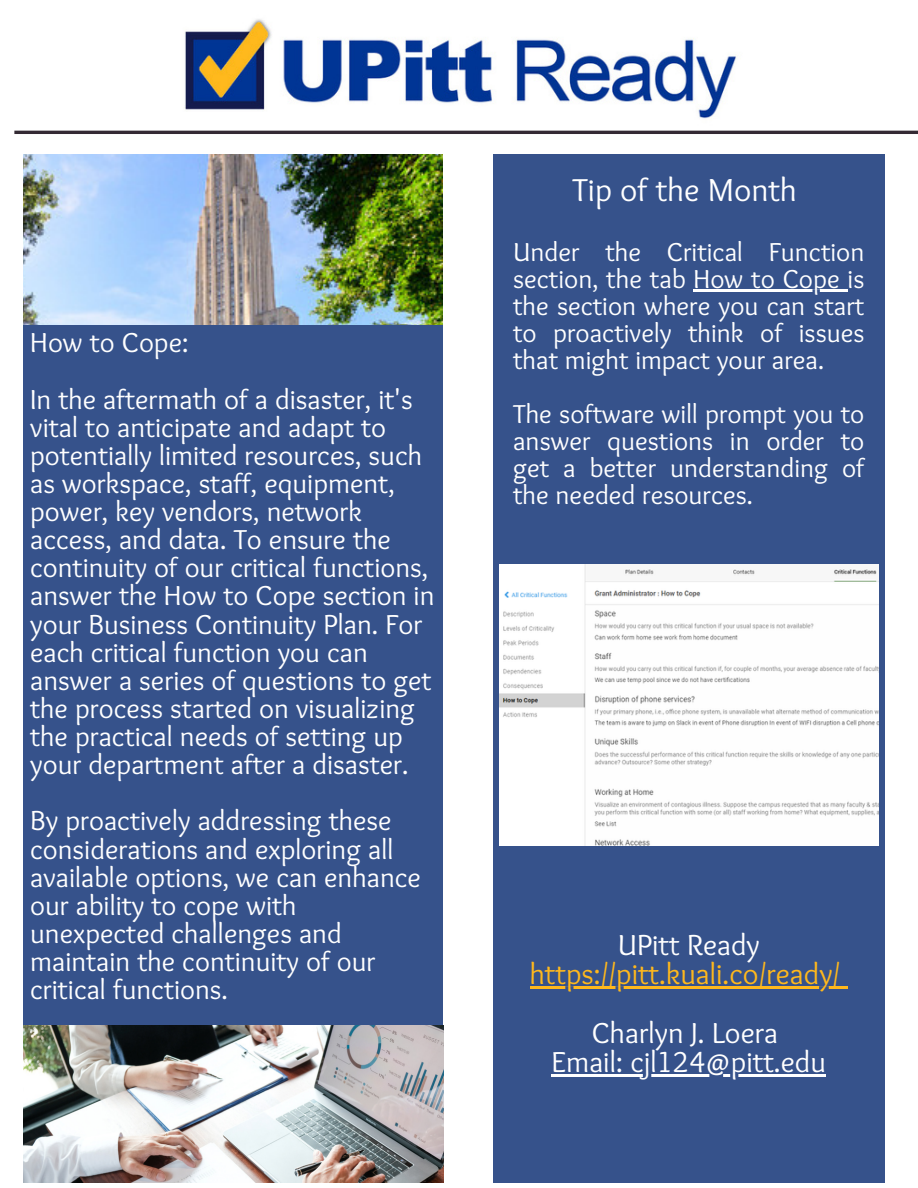
<style>
.page{position:relative;width:918px;height:1188px;background:#fff}
.page>*{position:absolute;margin:0;border:0;box-sizing:border-box;transform-origin:0 0}
.t1{font:33px "Sukar";color:#fff}
.t2{font:30px "Sukar";color:#fff}
.t3{font:30px "Sukar";color:#ffb81c}
.t4{font:28.5px/28.2px "Sukar";color:#fff}
.t5{font:27px/27px "Sukar";color:#fff;text-align:justify}
</style>
<div class="page">
<div style="left:23px;top:325px;width:420px;height:714px;background:#36528b"></div>
<img style="left:23px;top:155px;width:419px;height:170px">
<div style="left:493px;top:812px;width:391px;height:371px;background:#36528b"></div>
<div style="left:493px;top:155px;width:391px;height:657px;background:#36528b"></div>
<img style="left:168px;top:19px;width:582px;height:112px">
<hr style="left:14px;top:131px;width:904px;height:3px;background:#342a34">
<img style="left:23px;top:1025px;width:420px;height:158px">
<img style="left:499px;top:564px;width:379px;height:282px">
<hr style="left:530px;top:987px;width:310px;height:2px;background:#ffb81c">
<svg style="left:840px;top:987px;width:8px;height:2px"></svg>
<hr style="left:552px;top:1074px;width:274px;height:3px;background:#fff">
<hr style="left:694px;top:290px;width:154px;height:2px;background:#fff">
<p class="t4" style="left:30px;top:331px;width:160px">How to Cope:</p>
<p class="t4" style="left:30px;top:387px;width:406px">In the aftermath of a disaster, it's vital to anticipate and adapt to potentially limited resources, such as workspace, staff, equipment, power, key vendors, network access, and data. To ensure the continuity of our critical functions, answer the How to Cope section in your Business Continuity Plan. For each critical function you can answer a series of questions to get the process started on visualizing the practical needs of setting up your department after a disaster.</p>
<p class="t4" style="left:30px;top:809px;width:392px">By proactively addressing these considerations and exploring all available options, we can enhance our ability to cope with unexpected challenges and maintain the continuity of our critical functions.</p>
<p class="t1" style="left:573px;top:171px;width:226px">Tip of the Month</p>
<p class="t5" style="left:513px;top:240px;width:353px">Under the Critical Function section, the tab How to Cope is the section where you can start to proactively think of issues that might impact your area.</p>
<p class="t5" style="left:513px;top:402px;width:353px">The software will prompt you to answer questions in order to get a better understanding of the needed resources.</p>
<p class="t2" style="left:618px;top:928px;width:143px">UPitt Ready</p>
<p class="t3" style="left:530px;top:957px;width:312px">https://pitt.kuali.co/ready/</p>
<p class="t2" style="left:592px;top:1016px;width:188px">Charlyn J. Loera</p>
<p class="t2" style="left:552px;top:1045px;width:276px">Email: cjl124@pitt.edu</p>
</div>
